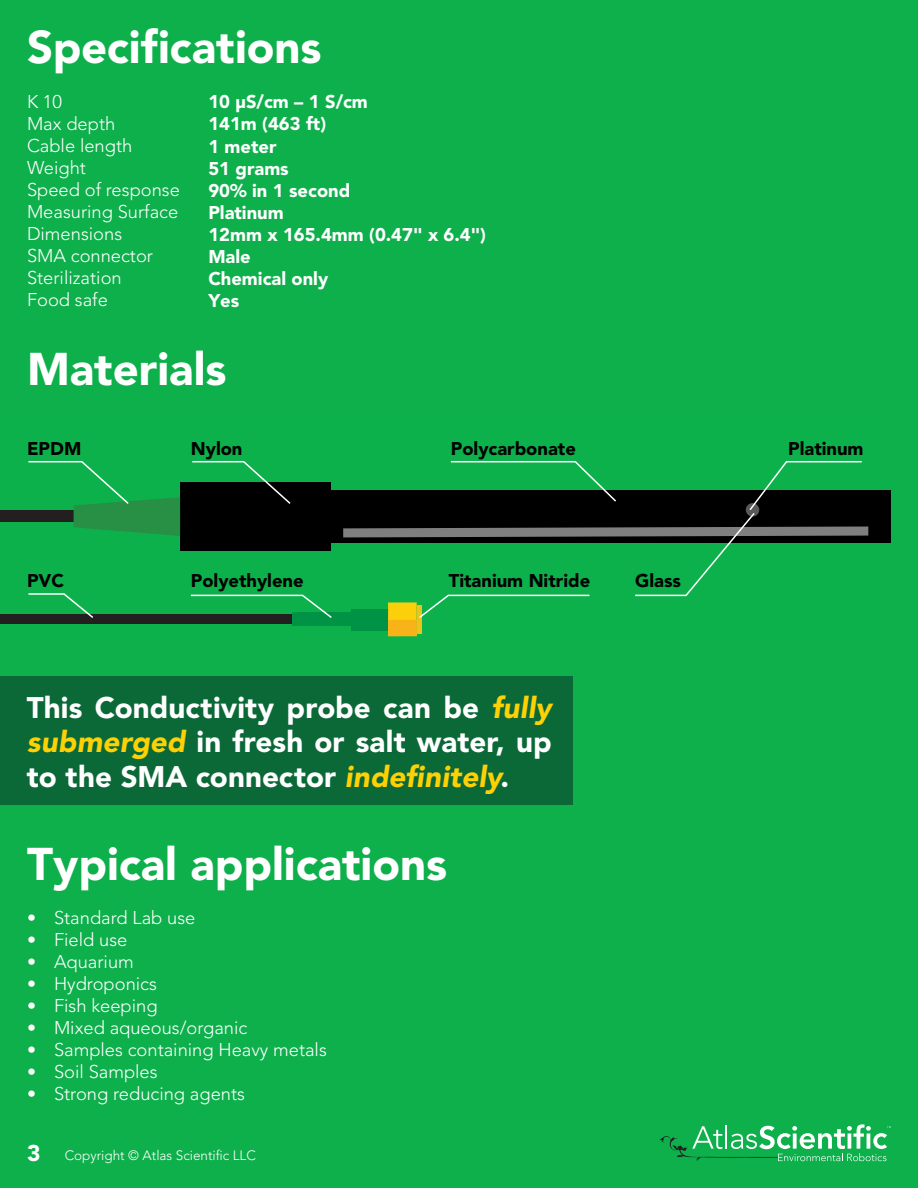
<style>
.page{position:relative;width:918px;height:1188px;background:#0db04b}
.page>*{position:absolute;margin:0;border:0;box-sizing:border-box;transform-origin:0 0}
.t1{font:900 45.45px "Avenir";color:#fff}
.t2{font:900 29.55px/34.7px "Avenir";letter-spacing:.005em;color:#fff;text-align:justify}
.t3{font:300 18.3px/22px "Avenir";color:#fff}
.t4{font:900 18.3px/22px "Avenir";color:#fff}
.t5{font:900 18.3px "Avenir";color:#000}
.t6{font:300 13.5px "Avenir";color:#fff}
.s1{font-style:italic;color:#fed105}
.s2{font-size:18px}
.s3{font-weight:900;font-size:22.65px}
</style>
<div class="page">
<div style="left:0;top:676px;width:573px;height:129px;background:#0b6938"></div>
<div style="left:0;top:510px;width:81px;height:11px;background:#231f20"></div>
<div style="left:326px;top:491px;width:565px;height:52px;background:#000"></div>
<div style="left:180px;top:483px;width:151px;height:68px;background:#000"></div>
<div style="left:0;top:614px;width:307px;height:10px;background:#231f20"></div>
<svg style="left:28px;top:593px;width:66px;height:25px"></svg>
<svg style="left:191px;top:461px;width:101px;height:43px"></svg>
<svg style="left:27px;top:461px;width:153px;height:75px"></svg>
<div style="left:293px;top:613px;width:64px;height:13px;background:#009345"></div>
<div style="left:352px;top:609px;width:37px;height:21px;background:#009345"></div>
<div style="left:388px;top:620px;width:29px;height:16px;background:#f8b318"></div>
<hr style="left:417px;top:605px;width:4px;height:28px;background:#ecc21b">
<svg style="left:343px;top:461px;width:525px;height:159px"></svg>
<svg style="left:190px;top:594px;width:143px;height:26px"></svg>
<svg style="left:660px;top:1124px;width:231px;height:37px"></svg>
<p class="t1" style="left:27px;top:20px;width:296px">Specifications</p>
<p class="t3" style="left:27px;top:90px;width:90px">K 10<br>Max depth</p>
<p class="t3" style="left:27px;top:134px;width:107px">Cable length</p>
<p class="t3" style="left:27px;top:156px;width:61px">Weight</p>
<p class="t3" style="left:27px;top:178px;width:154px">Speed of response</p>
<p class="t3" style="left:27px;top:200px;width:153px">Measuring Surface</p>
<p class="t3" style="left:27px;top:222px;width:97px">Dimensions</p>
<p class="t3" style="left:27px;top:244px;width:128px">SMA connector</p>
<p class="t3" style="left:27px;top:266px;width:96px">Sterilization</p>
<p class="t3" style="left:27px;top:288px;width:82px">Food safe</p>
<p class="t4" style="left:208px;top:91px;width:161px">10 µS/cm – 1 S/cm</p>
<p class="t4" style="left:208px;top:113px;width:119px">141m (463 ft)</p>
<p class="t4" style="left:208px;top:135px;width:70px">1 meter</p>
<p class="t4" style="left:208px;top:157px;width:143px">51 grams<br>90% in 1 second</p>
<p class="t4" style="left:208px;top:201px;width:77px">Platinum</p>
<p class="t4" style="left:208px;top:223px;width:279px">12mm x 165.4mm (0.47" x 6.4")</p>
<p class="t4" style="left:208px;top:245px;width:44px">Male</p>
<p class="t4" style="left:208px;top:267px;width:121px">Chemical only</p>
<p class="t4" style="left:208px;top:289px;width:32px">Yes</p>
<p class="t1" style="left:27px;top:342px;width:201px">Materials</p>
<p class="t5" style="left:27px;top:437px;width:56px">EPDM</p>
<p class="t5" style="left:27px;top:569px;width:39px">PVC</p>
<p class="t5" style="left:191px;top:437px;width:53px">Nylon</p>
<p class="t5" style="left:451px;top:437px;width:127px">Polycarbonate</p>
<p class="t5" style="left:788px;top:437px;width:77px">Platinum</p>
<p class="t5" style="left:191px;top:569px;width:114px">Polyethylene</p>
<p class="t5" style="left:449px;top:569px;width:143px">Titanium Nitride</p>
<p class="t5" style="left:635px;top:569px;width:47px">Glass</p>
<p class="t2" style="left:27px;top:690px;width:526px">This Conductivity probe can be <span class="s1">fully submerged</span> in fresh or salt water, up to the SMA connector <span class="s1">indefinitely</span>.</p>
<p class="t1" style="left:27px;top:837px;width:422px">Typical applications</p>
<p class="t3" style="left:27px;top:907px;width:170px"><span class="s2">•</span> Standard Lab use</p>
<p class="t3" style="left:27px;top:929px;width:102px"><span class="s2">•</span> Field use</p>
<p class="t3" style="left:27px;top:951px;width:108px"><span class="s2">•</span> Aquarium</p>
<p class="t3" style="left:27px;top:973px;width:131px"><span class="s2">•</span> Hydroponics</p>
<p class="t3" style="left:27px;top:995px;width:132px"><span class="s2">•</span> Fish keeping</p>
<p class="t3" style="left:27px;top:1017px;width:222px"><span class="s2">•</span> Mixed aqueous/organic</p>
<p class="t3" style="left:27px;top:1039px;width:301px"><span class="s2">•</span> Samples containing Heavy metals</p>
<p class="t3" style="left:27px;top:1061px;width:132px"><span class="s2">•</span> Soil Samples</p>
<p class="t3" style="left:27px;top:1083px;width:220px"><span class="s2">•</span> Strong reducing agents</p>
<p class="t6" style="left:27px;top:1148px;width:230px"><span class="s3">3</span> Copyright © Atlas Scientific LLC</p>
</div>
